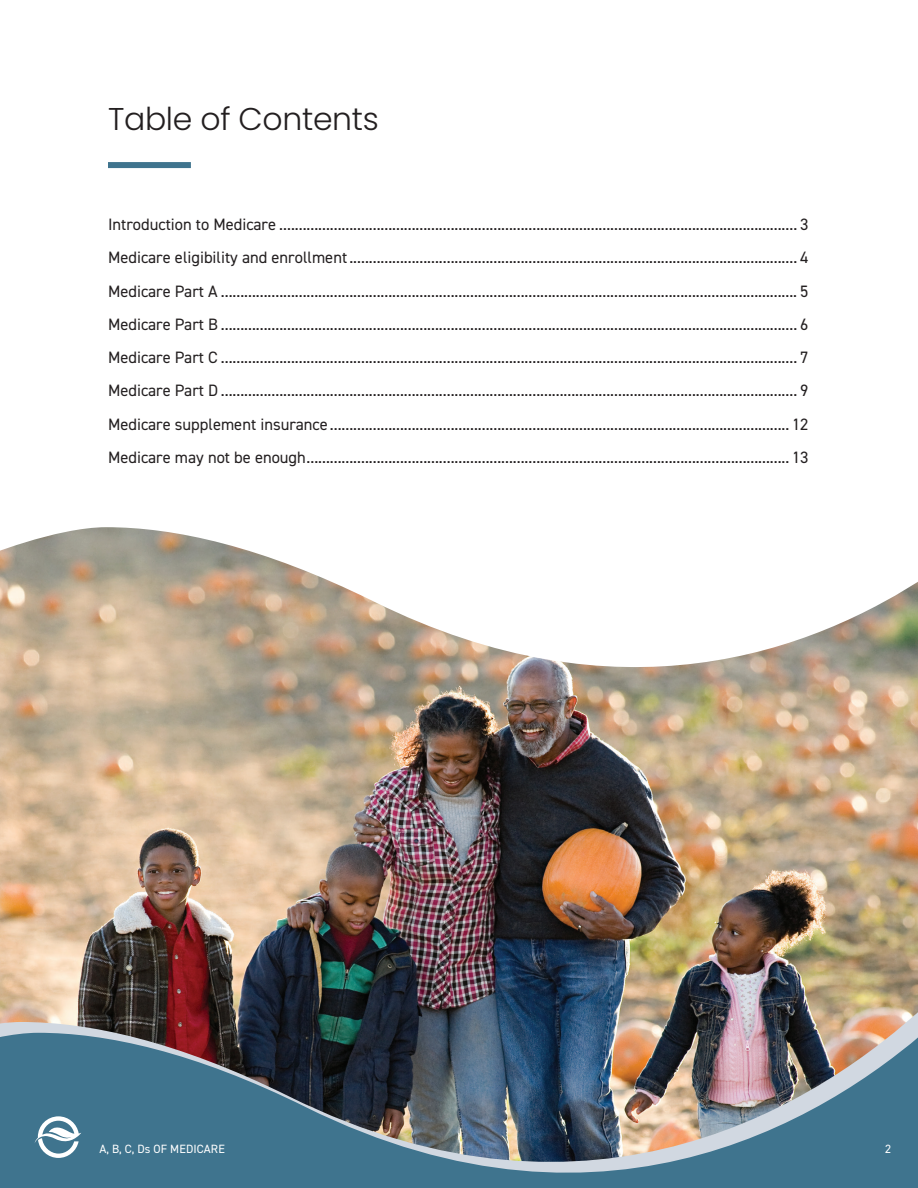
<style>
.page{position:relative;width:918px;height:1188px;background:#fff}
.page>*{position:absolute;margin:0;border:0;box-sizing:border-box;transform-origin:0 0}
.t1{font:300 31.5px "Poppins";letter-spacing:-.01em;color:#231f20}
.t2{font:16.5px/33.3px "DIN2014";color:#231f20;text-align:justify}
.t3{font:12px "DIN2014";letter-spacing:.01em;color:#fff}
</style>
<div class="page">
<img style="left:0;top:722px;width:918px;height:282px">
<svg style="left:0;top:527px;width:918px;height:195px"></svg>
<div style="left:108px;top:162px;width:83px;height:6px;background:#3f748e"></div>
<img style="left:0;top:1004px;width:918px;height:11px">
<img style="left:0;top:1015px;width:918px;height:173px">
<svg style="left:35px;top:1116px;width:46px;height:42px"></svg>
<h1 class="t1" style="left:108px;top:101px;width:272px">Table of Contents</h1>
<p class="t2" style="left:108px;top:207px;width:702px">Introduction to Medicare ..................................................................................................................................... 3<br>Medicare eligibility and enrollment................................................................................................................... 4<br>Medicare Part A .................................................................................................................................................... 5<br>Medicare Part B .................................................................................................................................................... 6<br>Medicare Part C .................................................................................................................................................... 7<br>Medicare Part D .................................................................................................................................................... 9<br>Medicare supplement insurance ...................................................................................................................... 12<br>Medicare may not be enough............................................................................................................................ 13</p>
<p class="t3" style="left:99px;top:1141px;width:127px">A, B, C, Ds OF MEDICARE</p>
<p class="t3" style="left:885px;top:1141px;width:7px">2</p>
</div>
